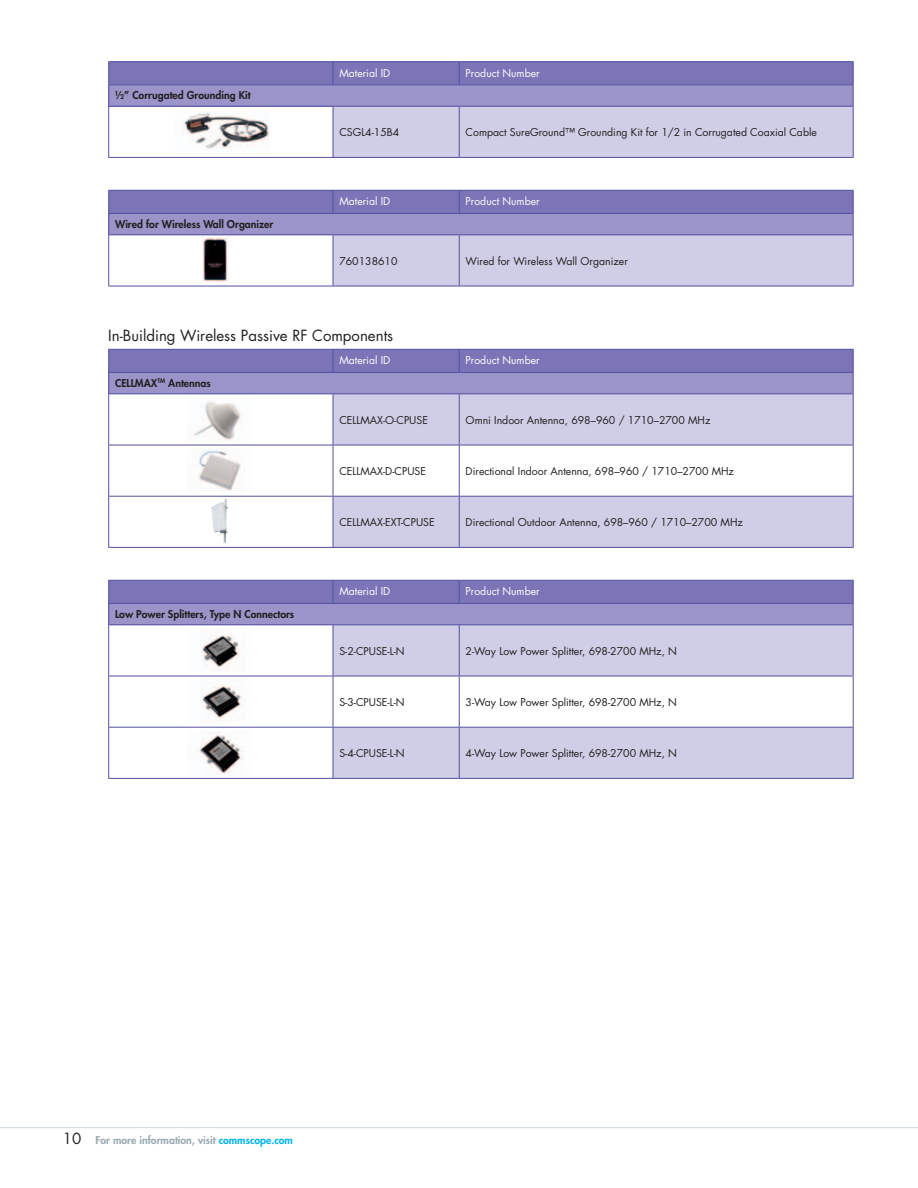
<style>
.page{position:relative;width:918px;height:1188px;background:#fff}
.page>*{position:absolute;margin:0;border:0;box-sizing:border-box;transform-origin:0 0}
.t1{font:15px "Futura Std";color:#231f20}
.t2{font:10.5px "Futura Std";color:#231f20}
.t3{font:800 10.5px "Futura Std";color:#231f20}
.t4{font:10.5px "Futura Std";color:#fff}
.t5{font:800 10.5px "Futura Std";color:#9aa9b2}
.s1{font-weight:400;font-size:15px;color:#231f20}
.s2{color:#00b6f0}
</style>
<div class="page">
<hr style="left:0;top:1127px;width:918px;height:1px;background:#d0dce3">
<hr style="left:108px;top:61px;width:225px;height:1px;background:#504fa1">
<hr style="left:333px;top:61px;width:126px;height:1px;background:#504fa1">
<hr style="left:459px;top:61px;width:395px;height:1px;background:#504fa1">
<hr style="left:108px;top:157px;width:225px;height:1px;background:#504fa1">
<hr style="left:333px;top:157px;width:126px;height:1px;background:#504fa1">
<hr style="left:459px;top:157px;width:395px;height:1px;background:#504fa1">
<svg style="left:108px;top:62px;width:746px;height:95px;background:#b0add4"></svg>
<hr style="left:108px;top:106px;width:225px;height:1px;background:#504fa1">
<hr style="left:333px;top:106px;width:126px;height:1px;background:#504fa1">
<hr style="left:459px;top:106px;width:395px;height:1px;background:#504fa1">
<hr style="left:108px;top:286px;width:225px;height:1px;background:#504fa1">
<hr style="left:333px;top:286px;width:126px;height:1px;background:#504fa1">
<hr style="left:459px;top:286px;width:395px;height:1px;background:#504fa1">
<svg style="left:108px;top:190px;width:746px;height:96px;background:#b3afd5"></svg>
<hr style="left:108px;top:234px;width:225px;height:1px;background:#504fa1">
<hr style="left:333px;top:234px;width:126px;height:1px;background:#504fa1">
<hr style="left:459px;top:234px;width:395px;height:1px;background:#504fa1">
<div style="left:334px;top:394px;width:519px;height:153px;background:#d0cee6"></div>
<svg style="left:334px;top:446px;width:519px;height:50px"></svg>
<hr style="left:108px;top:394px;width:1px;height:51px;background:#504fa1">
<hr style="left:333px;top:394px;width:1px;height:51px;background:#504fa1">
<hr style="left:459px;top:394px;width:1px;height:51px;background:#504fa1">
<hr style="left:853px;top:394px;width:1px;height:51px;background:#504fa1">
<hr style="left:108px;top:445px;width:225px;height:1px;background:#504fa1">
<hr style="left:108px;top:445px;width:1px;height:51px;background:#504fa1">
<hr style="left:333px;top:445px;width:126px;height:1px;background:#504fa1">
<hr style="left:333px;top:445px;width:1px;height:51px;background:#504fa1">
<hr style="left:459px;top:445px;width:395px;height:1px;background:#504fa1">
<hr style="left:459px;top:445px;width:1px;height:51px;background:#504fa1">
<hr style="left:853px;top:445px;width:1px;height:51px;background:#504fa1">
<hr style="left:108px;top:496px;width:225px;height:1px;background:#504fa1">
<hr style="left:108px;top:497px;width:1px;height:50px;background:#504fa1">
<hr style="left:333px;top:496px;width:126px;height:1px;background:#504fa1">
<hr style="left:333px;top:497px;width:1px;height:50px;background:#504fa1">
<hr style="left:459px;top:496px;width:395px;height:1px;background:#504fa1">
<hr style="left:459px;top:497px;width:1px;height:50px;background:#504fa1">
<hr style="left:853px;top:497px;width:1px;height:50px;background:#504fa1">
<hr style="left:108px;top:547px;width:225px;height:1px;background:#504fa1">
<hr style="left:333px;top:547px;width:126px;height:1px;background:#504fa1">
<hr style="left:459px;top:547px;width:395px;height:1px;background:#504fa1">
<svg style="left:108px;top:349px;width:746px;height:44px;background:#8781bd"></svg>
<hr style="left:108px;top:393px;width:225px;height:1px;background:#504fa1">
<hr style="left:333px;top:393px;width:126px;height:1px;background:#504fa1">
<hr style="left:459px;top:393px;width:395px;height:1px;background:#504fa1">
<div style="left:334px;top:625px;width:519px;height:153px;background:#d0cee6"></div>
<svg style="left:334px;top:677px;width:519px;height:50px"></svg>
<hr style="left:108px;top:625px;width:1px;height:51px;background:#504fa1">
<hr style="left:333px;top:625px;width:1px;height:51px;background:#504fa1">
<hr style="left:459px;top:625px;width:1px;height:51px;background:#504fa1">
<hr style="left:853px;top:625px;width:1px;height:51px;background:#504fa1">
<hr style="left:108px;top:676px;width:225px;height:1px;background:#504fa1">
<hr style="left:108px;top:676px;width:1px;height:51px;background:#504fa1">
<hr style="left:333px;top:676px;width:126px;height:1px;background:#504fa1">
<hr style="left:333px;top:676px;width:1px;height:51px;background:#504fa1">
<hr style="left:459px;top:676px;width:395px;height:1px;background:#504fa1">
<hr style="left:459px;top:676px;width:1px;height:51px;background:#504fa1">
<hr style="left:853px;top:676px;width:1px;height:51px;background:#504fa1">
<hr style="left:108px;top:727px;width:225px;height:1px;background:#504fa1">
<hr style="left:108px;top:728px;width:1px;height:50px;background:#504fa1">
<hr style="left:333px;top:727px;width:126px;height:1px;background:#504fa1">
<hr style="left:333px;top:728px;width:1px;height:50px;background:#504fa1">
<hr style="left:459px;top:727px;width:395px;height:1px;background:#504fa1">
<hr style="left:459px;top:728px;width:1px;height:50px;background:#504fa1">
<hr style="left:853px;top:728px;width:1px;height:50px;background:#504fa1">
<hr style="left:108px;top:778px;width:225px;height:1px;background:#504fa1">
<hr style="left:333px;top:778px;width:126px;height:1px;background:#504fa1">
<hr style="left:459px;top:778px;width:395px;height:1px;background:#504fa1">
<svg style="left:108px;top:580px;width:746px;height:44px;background:#8781bd"></svg>
<hr style="left:108px;top:624px;width:225px;height:1px;background:#504fa1">
<hr style="left:333px;top:624px;width:126px;height:1px;background:#504fa1">
<hr style="left:459px;top:624px;width:395px;height:1px;background:#504fa1">
<img style="left:176px;top:110px;width:93px;height:44px">
<img style="left:203px;top:238px;width:25px;height:43px">
<img style="left:193px;top:401px;width:48px;height:39px">
<img style="left:198px;top:448px;width:43px;height:43px">
<img style="left:211px;top:499px;width:17px;height:44px">
<img style="left:202px;top:628px;width:43px;height:42px">
<img style="left:201px;top:685px;width:42px;height:36px">
<img style="left:194px;top:732px;width:51px;height:42px">
<p class="t3" style="left:115px;top:88px;width:137px">½” Corrugated Grounding Kit</p>
<p class="t3" style="left:115px;top:217px;width:160px">Wired for Wireless Wall Organizer</p>
<p class="t4" style="left:339px;top:66px;width:53px">Material ID</p>
<p class="t4" style="left:466px;top:66px;width:76px">Product Number</p>
<p class="t2" style="left:339px;top:126px;width:61px">CSGL4-15B4</p>
<p class="t2" style="left:466px;top:126px;width:353px">Compact SureGround™ Grounding Kit for 1/2 in Corrugated Coaxial Cable</p>
<p class="t4" style="left:339px;top:195px;width:53px">Material ID</p>
<p class="t4" style="left:466px;top:195px;width:76px">Product Number</p>
<p class="t2" style="left:339px;top:254px;width:60px">760138610</p>
<p class="t2" style="left:466px;top:254px;width:164px">Wired for Wireless Wall Organizer</p>
<h1 class="t1" style="left:108px;top:326px;width:286px">In-Building Wireless Passive RF Components</h1>
<p class="t4" style="left:339px;top:354px;width:53px">Material ID</p>
<p class="t4" style="left:466px;top:354px;width:76px">Product Number</p>
<p class="t3" style="left:115px;top:376px;width:97px">CELLMAX<sup>TM</sup> Antennas</p>
<p class="t2" style="left:339px;top:413px;width:90px">CELLMAX-O-CPUSE</p>
<p class="t2" style="left:466px;top:413px;width:246px">Omni Indoor Antenna, 698–960 / 1710–2700 MHz</p>
<p class="t2" style="left:339px;top:464px;width:88px">CELLMAX-D-CPUSE</p>
<p class="t2" style="left:466px;top:464px;width:270px">Directional Indoor Antenna, 698–960 / 1710–2700 MHz</p>
<p class="t2" style="left:339px;top:516px;width:97px">CELLMAX-EXT-CPUSE</p>
<p class="t2" style="left:466px;top:516px;width:279px">Directional Outdoor Antenna, 698–960 / 1710–2700 MHz</p>
<p class="t3" style="left:115px;top:607px;width:181px">Low Power Splitters, Type N Connectors</p>
<p class="t4" style="left:339px;top:585px;width:53px">Material ID</p>
<p class="t4" style="left:466px;top:585px;width:76px">Product Number</p>
<p class="t2" style="left:339px;top:644px;width:67px">S-2-CPUSE-L-N</p>
<p class="t2" style="left:466px;top:644px;width:213px">2-Way Low Power Splitter, 698-2700 MHz, N</p>
<p class="t2" style="left:339px;top:695px;width:67px">S-3-CPUSE-L-N</p>
<p class="t2" style="left:466px;top:695px;width:213px">3-Way Low Power Splitter, 698-2700 MHz, N</p>
<p class="t2" style="left:339px;top:747px;width:67px">S-4-CPUSE-L-N</p>
<p class="t2" style="left:466px;top:747px;width:213px">4-Way Low Power Splitter, 698-2700 MHz, N</p>
<p class="t5" style="left:63px;top:1133px;width:232px"><span class="s1">10</span> For more information, visit <span class="s2">commscope.com</span></p>
</div>
